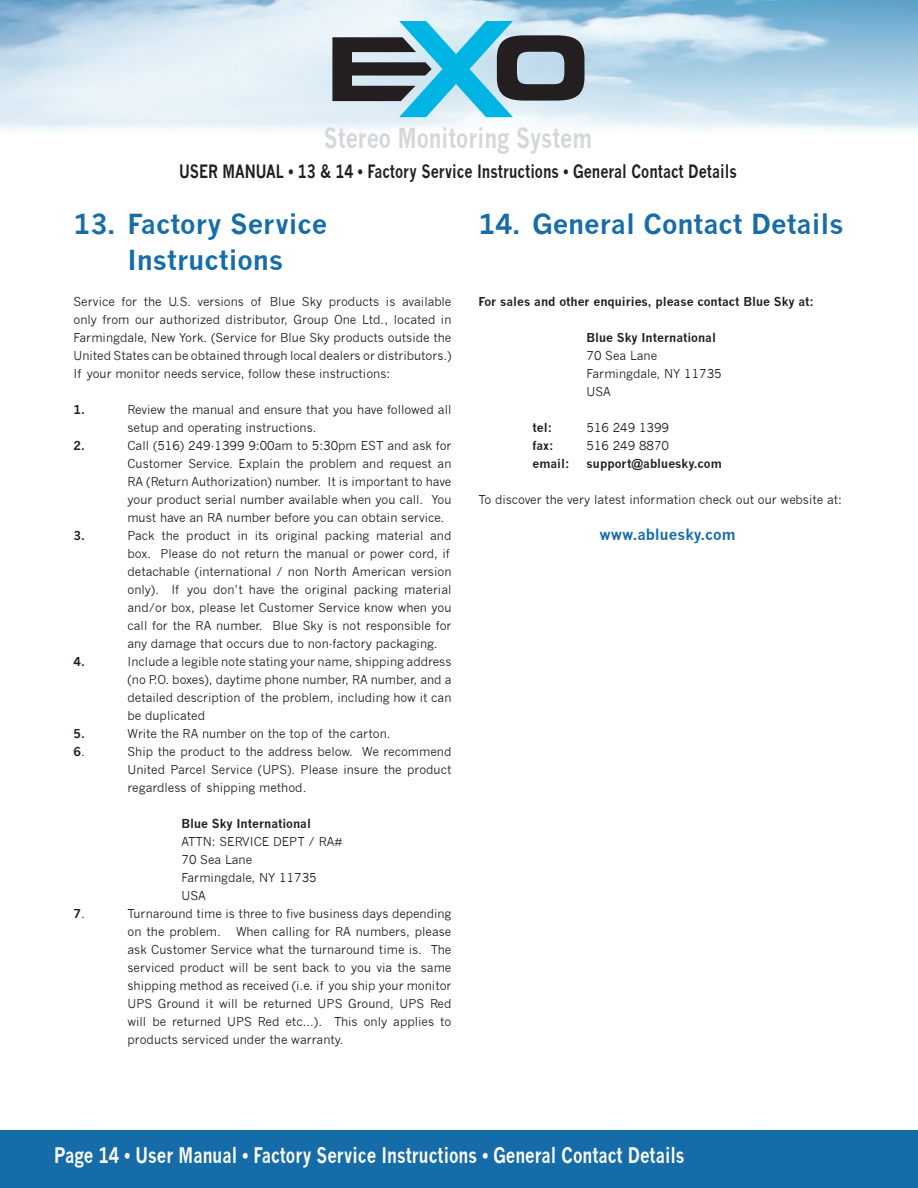
<style>
.page{position:relative;width:918px;height:1188px;background:#fff}
.page>*{position:absolute;margin:0;border:0;box-sizing:border-box;transform-origin:0 0}
.t1{font:700 27px/36px "News Gothic";color:#166da9;text-align:center}
.t2{font:700 27px "News Gothic";color:#186ca7}
.t3{font:700 27px "News Gothic";color:#d5d6d8;scale:.79 1}
.t4{font:700 21px "News Gothic";color:#fff;scale:.79 1}
.t5{font:700 18px "News Gothic";color:#231f20;scale:.79 1}
.t6{font:700 15px "News Gothic";color:#166da9}
.t7{font:12px/18px "News Gothic";color:#231f20;text-align:justify}
.t8{font:700 12px "News Gothic";color:#231f20}
.s1{font-weight:400}
</style>
<div class="page">
<img style="left:0;top:0;width:918px;height:131px">
<div style="left:0;top:1131px;width:918px;height:57px;background:#166ca8"></div>
<svg style="left:332px;top:21px;width:252px;height:96px;background:#739eac"></svg>
<h1 class="t3" style="left:324px;top:121px;width:341px">Stereo Monitoring System</h1>
<h3 class="t5" style="left:179px;top:160px;width:708px">USER MANUAL • 13 &amp; 14 • Factory Service Instructions • General Contact Details</h3>
<h1 class="t1" style="left:74px;top:206px;width:255px">13. Factory Service<br>Instructions</h1>
<p class="t7" style="left:74px;top:293px;width:379px">Service for the U.S. versions of Blue Sky products is available only from our authorized distributor, Group One Ltd., located in Farmingdale, New York. (Service for Blue Sky products outside the United States can be obtained through local dealers or distributors.)<br>If your monitor needs service, follow these instructions:</p>
<p class="t8" style="left:74px;top:402px;width:13px">1.</p>
<p class="t7" style="left:128px;top:401px;width:325px">Review the manual and ensure that you have followed all setup and operating instructions.</p>
<p class="t8" style="left:74px;top:438px;width:13px">2.</p>
<p class="t7" style="left:128px;top:437px;width:325px">Call (516) 249-1399 9:00am to 5:30pm EST and ask for Customer Service. Explain the problem and request an RA (Return Authorization) number. It is important to have your product serial number available when you call. You must have an RA number before you can obtain service.</p>
<p class="t8" style="left:74px;top:528px;width:13px">3.</p>
<p class="t7" style="left:128px;top:527px;width:325px;text-align:left">Pack the product in its original packing material and box. Please do not return the manual or power cord, if detachable (international / non North American version only). If you don’t have the original packing material and/or box, please let Customer Service know when you call for the RA number. Blue Sky is not responsible for any damage that occurs due to non-factory packaging.</p>
<p class="t8" style="left:74px;top:654px;width:13px">4.</p>
<p class="t7" style="left:128px;top:653px;width:325px">Include a legible note stating your name, shipping address (no P.O. boxes), daytime phone number, RA number, and a detailed description of the problem, including how it can be duplicated</p>
<p class="t8" style="left:74px;top:726px;width:13px">5.</p>
<p class="t7" style="left:128px;top:725px;width:265px">Write the RA number on the top of the carton.</p>
<p class="t8" style="left:74px;top:744px;width:13px">6<span class="s1">.</span></p>
<p class="t7" style="left:128px;top:743px;width:325px">Ship the product to the address below. We recommend United Parcel Service (UPS). Please insure the product regardless of shipping method.</p>
<p class="t8" style="left:182px;top:816px;width:131px">Blue Sky International</p>
<p class="t7" style="left:182px;top:833px;width:162px;text-align:left">ATTN: SERVICE DEPT / RA#<br>70 Sea Lane<br>Farmingdale, NY 11735<br>USA</p>
<p class="t8" style="left:74px;top:906px;width:13px">7<span class="s1">.</span></p>
<p class="t7" style="left:128px;top:905px;width:325px">Turnaround time is three to five business days depending on the problem.</p>
<p class="t7" style="left:128px;top:923px;width:325px;text-indent:109px">When calling for RA numbers, please ask Customer Service what the turnaround time is. The serviced product will be sent back to you via the same shipping method as received (i.e. if you ship your monitor UPS Ground it will be returned UPS Ground, UPS Red will be returned UPS Red etc...). This only applies to products serviced under the warranty.</p>
<h1 class="t2" style="left:478px;top:208px;width:367px">14. General Contact Details</h1>
<p class="t8" style="left:478px;top:294px;width:337px">For sales and other enquiries, please contact Blue Sky at:</p>
<p class="t8" style="left:586px;top:330px;width:131px">Blue Sky International</p>
<p class="t7" style="left:586px;top:347px;width:137px;text-align:left">70 Sea Lane<br>Farmingdale, NY 11735<br>USA</p>
<p class="t8" style="left:532px;top:420px;width:21px">tel:</p>
<p class="t7" style="left:586px;top:419px;width:84px">516 249 1399</p>
<p class="t8" style="left:532px;top:438px;width:23px">fax:</p>
<p class="t7" style="left:586px;top:437px;width:84px">516 249 8870</p>
<p class="t8" style="left:532px;top:456px;width:38px">email:</p>
<p class="t8" style="left:586px;top:456px;width:137px">support@abluesky.com</p>
<p class="t7" style="left:478px;top:491px;width:365px">To discover the very latest information check out our website at:</p>
<p class="t6" style="left:599px;top:525px;width:138px">www.abluesky.com</p>
<h2 class="t4" style="left:54px;top:1143px;width:800px">Page 14 • User Manual • Factory Service Instructions • General Contact Details</h2>
</div>
